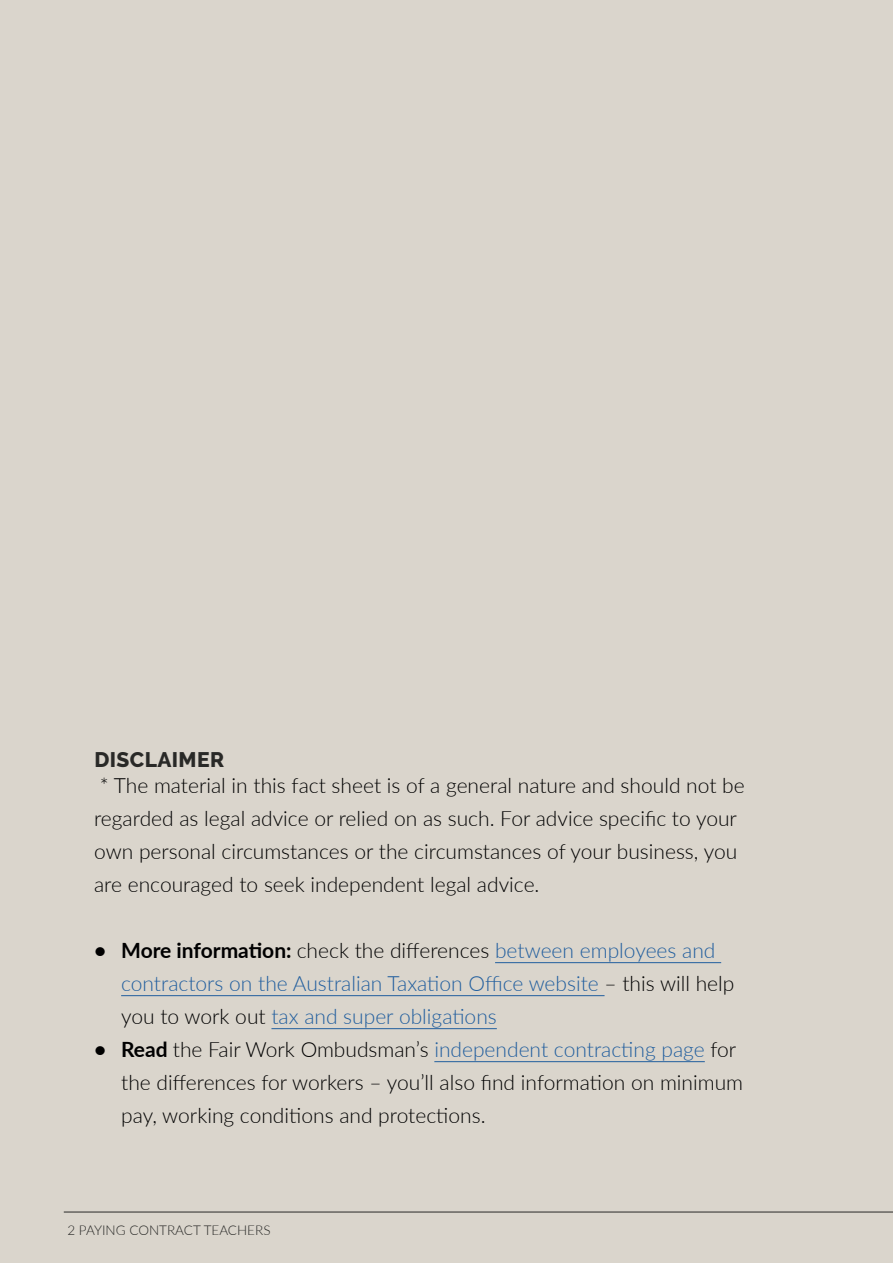
<style>
.page{position:relative;width:893px;height:1263px;background:#dad5cc}
.page>*{position:absolute;margin:0;border:0;box-sizing:border-box;transform-origin:0 0}
.t1{font:300 21px/33px "Lato";color:#000}
.t2{font:300 21px/33px "Lato";color:#215e9e}
.t3{font:800 21px "Raleway";letter-spacing:.02em;color:#292927}
.t4{font:300 13.5px "Lato";color:#292927}
.s1{font-weight:700;color:#000}
.s2{color:#000}
.s3{font-weight:700}
.s4{color:#215e9e}
</style>
<div class="page">
<hr style="left:64px;top:1212px;width:829px;height:1px;background:#292927">
<hr style="left:495px;top:962px;width:226px;height:1px;background:#215e9e">
<hr style="left:121px;top:995px;width:483px;height:1px;background:#215e9e">
<hr style="left:271px;top:1028px;width:226px;height:1px;background:#215e9e">
<hr style="left:434px;top:1061px;width:271px;height:1px;background:#215e9e">
<p class="t3" style="left:94px;top:748px;width:131px">DISCLAIMER</p>
<p class="t1" style="left:94px;top:768px;width:652px">* The material in this fact sheet is of a general nature and should not be regarded as legal advice or relied on as such. For advice specific to your own personal circumstances or the circumstances of your business, you are encouraged to seek independent legal advice.</p>
<p class="t2" style="left:121px;top:933px;width:615px;text-indent:-27px"><span class="s1">• More information:</span> <span class="s2">check the differences</span> between employees and contractors on the Australian Taxation Office website <span class="s2">– this will help you to work out</span> tax and super obligations</p>
<p class="t1" style="left:121px;top:1032px;width:623px;text-indent:-27px"><span class="s3">• Read</span> the Fair Work Ombudsman’s <span class="s4">independent contracting page</span> for the differences for workers – you’ll also find information on minimum pay, working conditions and protections.</p>
<p class="t4" style="left:67px;top:1220px;width:205px">2 PAYING CONTRACT TEACHERS</p>
</div>
